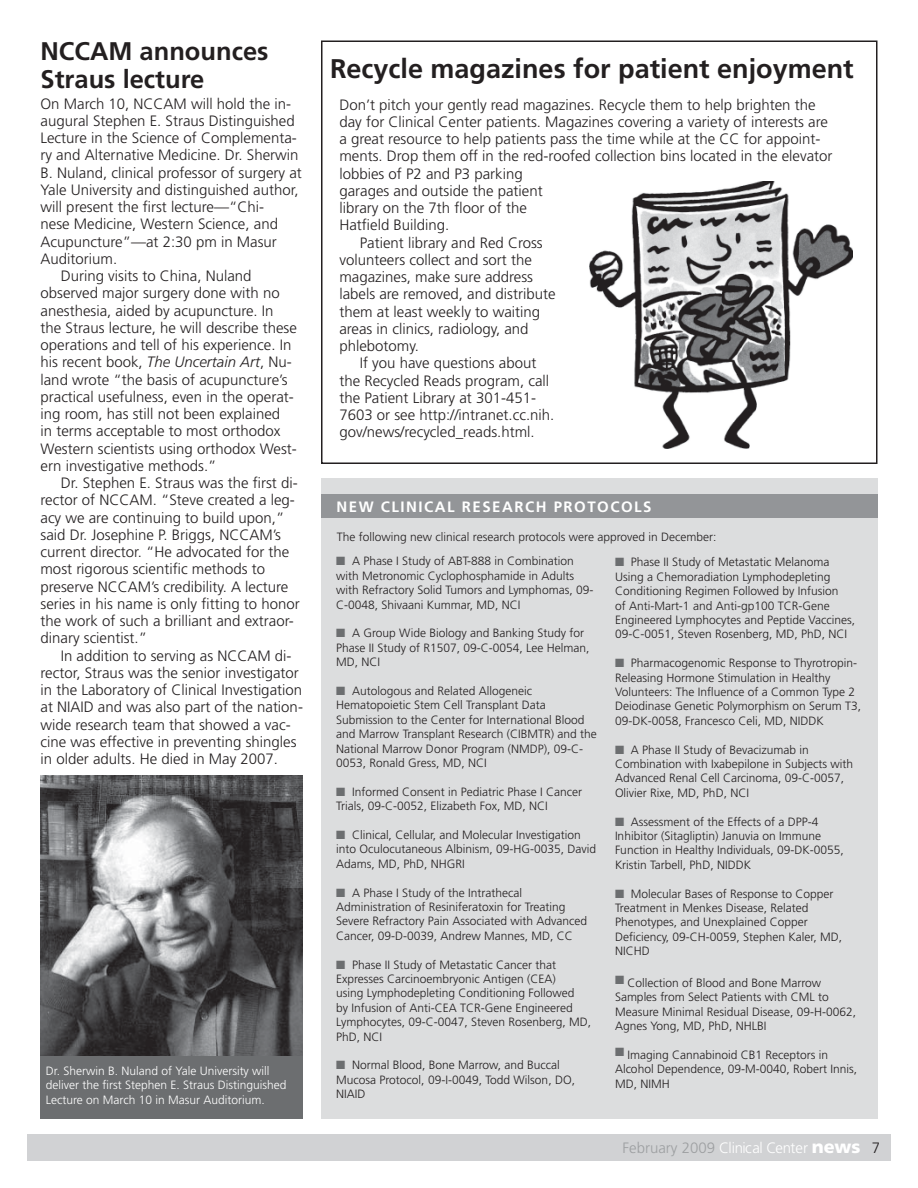
<style>
.page{position:relative;width:918px;height:1188px;background:#fff}
.page>*{position:absolute;margin:0;border:0;box-sizing:border-box;transform-origin:0 0}
.t1{font:700 27px "Frutiger LT Std";color:#231f20}
.t2{font:700 25.5px/28.5px "Frutiger LT Std";color:#231f20}
.t3{font:300 15px "Frutiger LT Std";color:#231f20}
.t4{font:300 15px "Frutiger LT Std";color:#fff}
.t5{font:700 15px "Frutiger LT Std";letter-spacing:.1em;color:#fff}
.t6{font:300 12px/14.4px "Frutiger LT Std";color:#231f20}
.t7{font:300 12px/14.4px "Frutiger LT Std";color:#fff}
.s1{font-style:italic}
.s2{color:#6c6e70}
.s3{color:#9d9fa1}
.s4{font-weight:900;font-size:18px}
.s5{color:#231f20}
</style>
<div class="page">
<div style="left:27px;top:1134px;width:864px;height:27px;background:#d1d2d4"></div>
<div style="left:321px;top:478px;width:557px;height:641px;background:#dcddde"></div>
<div style="left:321px;top:494px;width:557px;height:24px;background:#939598"></div>
<img style="left:40px;top:775px;width:263px;height:281px">
<div style="left:40px;top:1056px;width:263px;height:63px;background:#6c6e70"></div>
<div style="left:321px;top:40px;width:557px;height:424px;border:2px solid #231f20"></div>
<img style="left:590px;top:181px;width:263px;height:268px">
<h2 class="t2" style="left:40px;top:38px;width:230px">NCCAM announces<br>Straus lecture</h2>
<p class="t3" style="left:40px;top:97px;width:252px">On March 10, NCCAM will hold the in-</p>
<p class="t3" style="left:40px;top:114px;width:256px">augural Stephen E. Straus Distinguished</p>
<p class="t3" style="left:40px;top:132px;width:258px">Lecture in the Science of Complementa-</p>
<p class="t3" style="left:40px;top:149px;width:260px">ry and Alternative Medicine. Dr. Sherwin</p>
<p class="t3" style="left:40px;top:166px;width:263px">B. Nuland, clinical professor of surgery at</p>
<p class="t3" style="left:40px;top:183px;width:260px">Yale University and distinguished author,</p>
<p class="t3" style="left:40px;top:201px;width:225px">will present the first lecture—“Chi-</p>
<p class="t3" style="left:40px;top:218px;width:239px">nese Medicine, Western Science, and</p>
<p class="t3" style="left:40px;top:235px;width:238px">Acupuncture”—at 2:30 pm in Masur</p>
<p class="t3" style="left:40px;top:252px;width:78px">Auditorium.</p>
<p class="t3" style="left:61px;top:270px;width:192px">During visits to China, Nuland</p>
<p class="t3" style="left:40px;top:287px;width:241px">observed major surgery done with no</p>
<p class="t3" style="left:40px;top:304px;width:235px">anesthesia, aided by acupuncture. In</p>
<p class="t3" style="left:40px;top:321px;width:258px">the Straus lecture, he will describe these</p>
<p class="t3" style="left:40px;top:339px;width:252px">operations and tell of his experience. In</p>
<p class="t3" style="left:40px;top:356px;width:253px">his recent book, <span class="s1">The Uncertain Art</span>, Nu-</p>
<p class="t3" style="left:40px;top:373px;width:249px">land wrote “the basis of acupuncture’s</p>
<p class="t3" style="left:40px;top:390px;width:255px">practical usefulness, even in the operat-</p>
<p class="t3" style="left:40px;top:408px;width:241px">ing room, has still not been explained</p>
<p class="t3" style="left:40px;top:425px;width:242px">in terms acceptable to most orthodox</p>
<p class="t3" style="left:40px;top:442px;width:258px">Western scientists using orthodox West-</p>
<p class="t3" style="left:40px;top:459px;width:178px">ern investigative methods.”</p>
<p class="t3" style="left:61px;top:477px;width:239px">Dr. Stephen E. Straus was the first di-</p>
<p class="t3" style="left:41px;top:494px;width:256px">rector of NCCAM. “Steve created a leg-</p>
<p class="t3" style="left:41px;top:511px;width:245px">acy we are continuing to build upon,”</p>
<p class="t3" style="left:41px;top:528px;width:242px">said Dr. Josephine P. Briggs, NCCAM’s</p>
<p class="t3" style="left:41px;top:546px;width:250px">current director. “He advocated for the</p>
<p class="t3" style="left:41px;top:563px;width:226px">most rigorous scientific methods to</p>
<p class="t3" style="left:41px;top:580px;width:249px">preserve NCCAM’s credibility. A lecture</p>
<p class="t3" style="left:41px;top:597px;width:261px">series in his name is only fitting to honor</p>
<p class="t3" style="left:41px;top:615px;width:255px">the work of such a brilliant and extraor-</p>
<p class="t3" style="left:41px;top:632px;width:108px">dinary scientist.”</p>
<p class="t3" style="left:61px;top:649px;width:232px">In addition to serving as NCCAM di-</p>
<p class="t3" style="left:41px;top:666px;width:260px">rector, Straus was the senior investigator</p>
<p class="t3" style="left:41px;top:684px;width:263px">in the Laboratory of Clinical Investigation</p>
<p class="t3" style="left:41px;top:701px;width:264px">at NIAID and was also part of the nation-</p>
<p class="t3" style="left:41px;top:718px;width:252px">wide research team that showed a vac-</p>
<p class="t3" style="left:41px;top:735px;width:258px">cine was effective in preventing shingles</p>
<p class="t3" style="left:41px;top:753px;width:239px">in older adults. He died in May 2007.</p>
<p class="t7" style="left:46px;top:1064px;width:242px">Dr. Sherwin B. Nuland of Yale University will deliver the first Stephen E. Straus Distinguished<br>Lecture on March 10 in Masur Auditorium.</p>
<h1 class="t1" style="left:330px;top:57px;width:525px">Recycle magazines for patient enjoyment</h1>
<p class="t3" style="left:339px;top:98px;width:478px">Don’t pitch your gently read magazines. Recycle them to help brighten the</p>
<p class="t3" style="left:339px;top:115px;width:490px">day for Clinical Center patients. Magazines covering a variety of interests are</p>
<p class="t3" style="left:339px;top:132px;width:482px">a great resource to help patients pass the time while at the CC for appoint-</p>
<p class="t3" style="left:339px;top:150px;width:495px">ments. Drop them off in the red-roofed collection bins located in the elevator</p>
<p class="t3" style="left:339px;top:167px;width:185px">lobbies of P2 and P3 parking</p>
<p class="t3" style="left:339px;top:184px;width:205px">garages and outside the patient</p>
<p class="t3" style="left:339px;top:201px;width:189px">library on the 7th floor of the</p>
<p class="t3" style="left:339px;top:219px;width:112px">Hatfield Building.</p>
<p class="t3" style="left:360px;top:236px;width:185px">Patient library and Red Cross</p>
<p class="t3" style="left:339px;top:253px;width:194px">volunteers collect and sort the</p>
<p class="t3" style="left:339px;top:270px;width:195px">magazines, make sure address</p>
<p class="t3" style="left:339px;top:288px;width:218px">labels are removed, and distribute</p>
<p class="t3" style="left:339px;top:305px;width:202px">them at least weekly to waiting</p>
<p class="t3" style="left:339px;top:322px;width:191px">areas in clinics, radiology, and</p>
<p class="t3" style="left:339px;top:339px;width:81px">phlebotomy.</p>
<p class="t3" style="left:360px;top:357px;width:178px">If you have questions about</p>
<p class="t3" style="left:339px;top:374px;width:211px">the Recycled Reads program, call</p>
<p class="t3" style="left:339px;top:391px;width:198px">the Patient Library at 301-451-</p>
<p class="t3" style="left:339px;top:408px;width:217px">7603 or see http://intranet.cc.nih.</p>
<p class="t3" style="left:339px;top:426px;width:197px">gov/news/recycled_reads.html.</p>
<p class="t5" style="left:337px;top:500px;width:317px">NEW CLINICAL RESEARCH PROTOCOLS</p>
<p class="t6" style="left:337px;top:531px;width:381px">The following new clinical research protocols were approved in December:</p>
<p class="t6" style="left:336px;top:555px;width:259px"><span class="s2">■</span> A Phase I Study of ABT-888 in Combination with Metronomic Cyclophosphamide in Adults with Refractory Solid Tumors and Lymphomas, 09- C-0048, Shivaani Kummar, MD, NCI</p>
<p class="t6" style="left:336px;top:627px;width:255px"><span class="s2">■</span> A Group Wide Biology and Banking Study for<br>Phase II Study of R1507, 09-C-0054, Lee Helman,<br>MD, NCI</p>
<p class="t6" style="left:336px;top:684px;width:262px"><span class="s2">■</span> Autologous and Related Allogeneic Hematopoietic Stem Cell Transplant Data Submission to the Center for International Blood and Marrow Transplant Research (CIBMTR) and the National Marrow Donor Program (NMDP), 09-C-0053, Ronald Gress, MD, NCI</p>
<p class="t6" style="left:336px;top:785px;width:247px"><span class="s2">■</span> Informed Consent in Pediatric Phase I Cancer<br>Trials, 09-C-0052, Elizabeth Fox, MD, NCI</p>
<p class="t6" style="left:336px;top:828px;width:262px"><span class="s2">■</span> Clinical, Cellular, and Molecular Investigation into Oculocutaneous Albinism, 09-HG-0035, David<br>Adams, MD, PhD, NHGRI</p>
<p class="t6" style="left:336px;top:886px;width:253px"><span class="s2">■</span> A Phase I Study of the Intrathecal Administration of Resiniferatoxin for Treating Severe Refractory Pain Associated with Advanced Cancer, 09-D-0039, Andrew Mannes, MD, CC</p>
<p class="t6" style="left:336px;top:958px;width:256px"><span class="s2">■</span> Phase II Study of Metastatic Cancer that Expresses Carcinoembryonic Antigen (CEA)<br>using Lymphodepleting Conditioning Followed<br>by Infusion of Anti-CEA TCR-Gene Engineered Lymphocytes, 09-C-0047, Steven Rosenberg, MD, PhD, NCI</p>
<p class="t6" style="left:336px;top:1059px;width:240px"><span class="s2">■</span> Normal Blood, Bone Marrow, and Buccal<br>Mucosa Protocol, 09-I-0049, Todd Wilson, DO,<br>NIAID</p>
<p class="t6" style="left:615px;top:556px;width:242px"><span class="s2">■</span> Phase II Study of Metastatic Melanoma Using a Chemoradiation Lymphodepleting Conditioning Regimen Followed by Infusion<br>of Anti-Mart-1 and Anti-gp100 TCR-Gene Engineered Lymphocytes and Peptide Vaccines, 09-C-0051, Steven Rosenberg, MD, PhD, NCI</p>
<p class="t6" style="left:615px;top:656px;width:248px"><span class="s2">■</span> Pharmacogenomic Response to Thyrotropin-Releasing Hormone Stimulation in Healthy Volunteers: The Influence of a Common Type 2<br>Deiodinase Genetic Polymorphism on Serum T3, 09-DK-0058, Francesco Celi, MD, NIDDK</p>
<p class="t6" style="left:615px;top:743px;width:240px"><span class="s2">■</span> A Phase II Study of Bevacizumab in Combination with Ixabepilone in Subjects with Advanced Renal Cell Carcinoma, 09-C-0057, Olivier Rixe, MD, PhD, NCI</p>
<p class="t6" style="left:615px;top:815px;width:230px"><span class="s2">■</span> Assessment of the Effects of a DPP-4<br>Inhibitor (Sitagliptin) Januvia on Immune Function in Healthy Individuals, 09-DK-0055, Kristin Tarbell, PhD, NIDDK</p>
<p class="t6" style="left:615px;top:887px;width:229px"><span class="s2">■</span> Molecular Bases of Response to Copper<br>Treatment in Menkes Disease, Related<br>Phenotypes, and Unexplained Copper<br>Deficiency, 09-CH-0059, Stephen Kaler, MD,<br>NICHD</p>
<p class="t6" style="left:615px;top:976px;width:243px"><sup>■</sup> Collection of Blood and Bone Marrow Samples from Select Patients with CML to Measure Minimal Residual Disease, 09-H-0062, Agnes Yong, MD, PhD, NHLBI</p>
<p class="t6" style="left:615px;top:1048px;width:244px"><sup>■</sup> Imaging Cannabinoid CB1 Receptors in<br>Alcohol Dependence, 09-M-0040, Robert Innis,<br>MD, NIMH</p>
<p class="t4" style="left:623px;top:1141px;width:259px"><span class="s3">February 2009</span> Clinical Center <span class="s4">news</span> <span class="s5">7</span></p>
</div>
